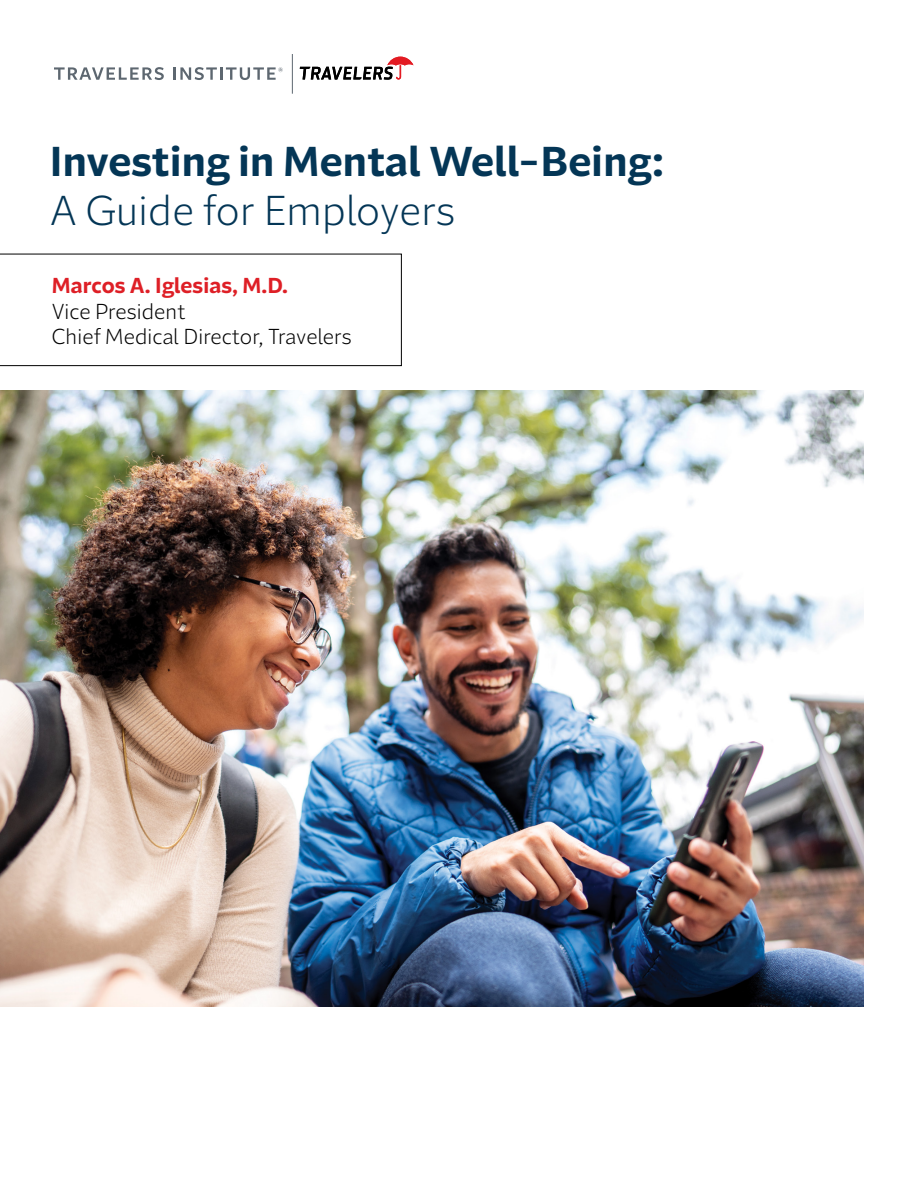
<style>
.page{position:relative;width:918px;height:1188px;background:#fff}
.page>*{position:absolute;margin:0;border:0;box-sizing:border-box;transform-origin:0 0}
.P__Intro{font:700 40.5px/49.5px "Batterson Sans";letter-spacing:.01em;color:#043656}
.P__Intro-2{font:700 21px/25.5px "Batterson Sans";letter-spacing:.01em;color:#de1f26}
.P__Intro-3{font:300 21px "Batterson Sans";letter-spacing:.01em;color:#000}
.s1{font-weight:300}
.s2{font-weight:300;color:#000}
</style>
<div class="page">
<svg style="left:300px;top:57px;width:113px;height:23px"></svg>
<hr style="left:292px;top:54px;width:1px;height:40px;background:#5d6770">
<svg style="left:54px;top:67px;width:110px;height:13px"></svg>
<svg style="left:174px;top:67px;width:109px;height:13px"></svg>
<img style="left:0;top:391px;width:864px;height:616px">
<svg style="left:0;top:254px;width:402px;height:112px"></svg>
<p class="P__Intro" style="left:50px;top:137px;width:615px">Investing in Mental Well-Being:<br><span class="s1">A Guide for Employers</span></p>
<p class="P__Intro-2" style="left:52px;top:273px;width:238px">Marcos A. Iglesias, M.D.<br><span class="s2">Vice President</span></p>
<p class="P__Intro-3" style="left:52px;top:324px;width:301px">Chief Medical Director, Travelers</p>
</div>
